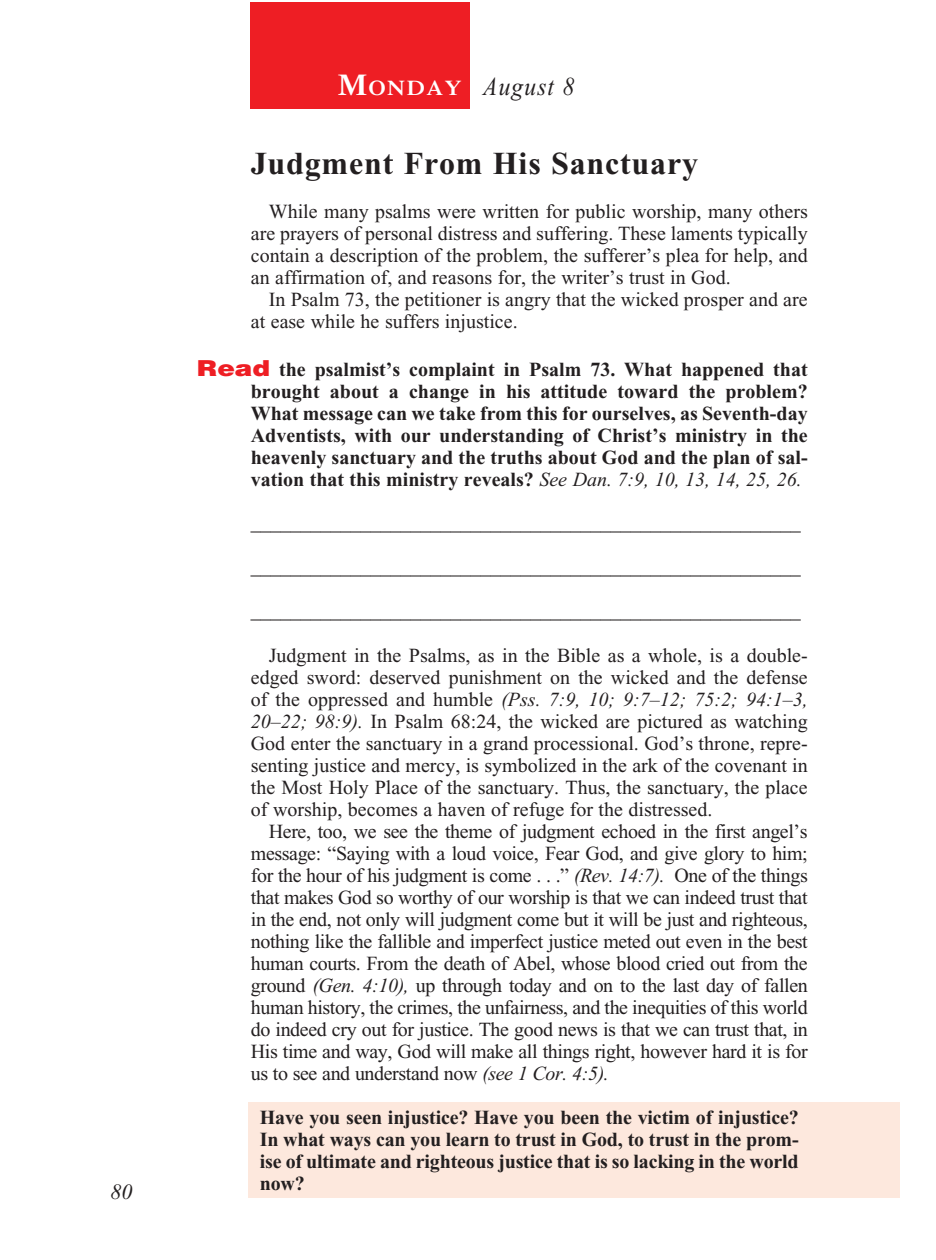
<style>
.page{position:relative;width:936px;height:1260px;background:#fff}
.page>*{position:absolute;margin:0;border:0;box-sizing:border-box;transform-origin:0 0}
._01-Daily_head{font:700 32px "Times New Roman";letter-spacing:.025em;color:#231f20}
._00-Month-Day{font:italic 26px "Times New Roman";letter-spacing:.05em;color:#231f20;scale:.9 1}
.t1{font:italic 22px "Times New Roman";color:#231f20}
.t2{font:600 21px "Times";letter-spacing:.07em;color:#fff;scale:1.1 1}
._4-Body_Copy{font:20px/22px "Times New Roman";color:#231f20;text-align:justify}
._6-question{font:700 20px/22px "Times New Roman";color:#231f20;text-align:justify}
.x-screened_box-text{font:700 20px/22px "Times New Roman";letter-spacing:-.01em;color:#231f20;text-align:justify}
.s1{font-size:30px}
.s2{font-family:"Helvetica";font-weight:900;font-size:22px;color:#ee1e24}
.s3{font-weight:400;font-style:italic}
.s4{font-style:italic}
</style>
<div class="page">
<div style="left:249px;top:1103px;width:651px;height:95px;background:#fde8dd"></div>
<div style="left:250px;top:2px;width:220px;height:106px;background:#ee1e24"></div>
<p class="t1" style="left:110px;top:1180px;width:23px">80</p>
<p class="t2" style="left:338px;top:75px;width:114px"><span class="s1">M</span>ONDAY</p>
<p class="_00-Month-Day" style="left:483px;top:72px;width:103px">August 8</p>
<p class="_01-Daily_head" style="left:251px;top:145px;width:449px">Judgment From His Sanctuary</p>
<p class="_4-Body_Copy" style="left:251px;top:200px;width:558px;text-indent:18px">While many psalms were written for public worship, many others are prayers of personal distress and suffering. These laments typically contain a description of the problem, the sufferer’s plea for help, and an affirmation of, and reasons for, the writer’s trust in God.</p>
<p class="_4-Body_Copy" style="left:251px;top:288px;width:558px;text-indent:18px">In Psalm 73, the petitioner is angry that the wicked prosper and are at ease while he suffers injustice.</p>
<p class="_6-question" style="left:251px;top:358px;width:558px;text-indent:-54px"><span class="s2">Read</span> the psalmist’s complaint in Psalm 73. What happened that brought about a change in his attitude toward the problem?<br>What message can we take from this for ourselves, as Seventh-day Adventists, with our understanding of Christ’s ministry in the heavenly sanctuary and the truths about God and the plan of sal&shy;vation that this ministry reveals? <span class="s3">See Dan. 7:9, 10, 13, 14, 25, 26.</span></p>
<p class="_4-Body_Copy" style="left:251px;top:512px;width:552px">_______________________________________________________</p>
<p class="_4-Body_Copy" style="left:251px;top:556px;width:552px">_______________________________________________________</p>
<p class="_4-Body_Copy" style="left:251px;top:600px;width:552px">_______________________________________________________</p>
<p class="_4-Body_Copy" style="left:251px;top:644px;width:558px;text-indent:18px">Judgment in the Psalms, as in the Bible as a whole, is a double&shy;edged sword: deserved punishment on the wicked and the defense of the oppressed and humble <span class="s4">(Pss. 7:9, 10; 9:7–12; 75:2; 94:1–3, 20–22; 98:9).</span> In Psalm 68:24, the wicked are pictured as watching God enter the sanctuary in a grand processional. God’s throne, repre&shy;senting justice and mercy, is symbolized in the ark of the covenant in the Most Holy Place of the sanctuary. Thus, the sanctuary, the place of worship, becomes a haven of refuge for the distressed.</p>
<p class="_4-Body_Copy" style="left:251px;top:820px;width:558px;text-indent:18px">Here, too, we see the theme of judgment echoed in the first angel’s message: “Saying with a loud voice, Fear God, and give glory to him; for the hour of his judgment is come . . .” <span class="s4">(Rev. 14:7).</span> One of the things that makes God so worthy of our worship is that we can indeed trust that in the end, not only will judgment come but it will be just and righteous, nothing like the fallible and imperfect justice meted out even in the best human courts. From the death of Abel, whose blood cried out from the ground <span class="s4">(Gen. 4:10),</span> up through today and on to the last day of fallen human history, the crimes, the unfairness, and the inequities of this world do indeed cry out for justice. The good news is that we can trust that, in His time and way, God will make all things right, however hard it is for us to see and understand now <span class="s4">(see 1 Cor. 4:5).</span></p>
<p class="x-screened_box-text" style="left:260px;top:1106px;width:540px">Have you seen injustice? Have you been the victim of injustice?<br>In what ways can you learn to trust in God, to trust in the prom&shy;ise of ultimate and righteous justice that is so lacking in the world now?</p>
</div>
